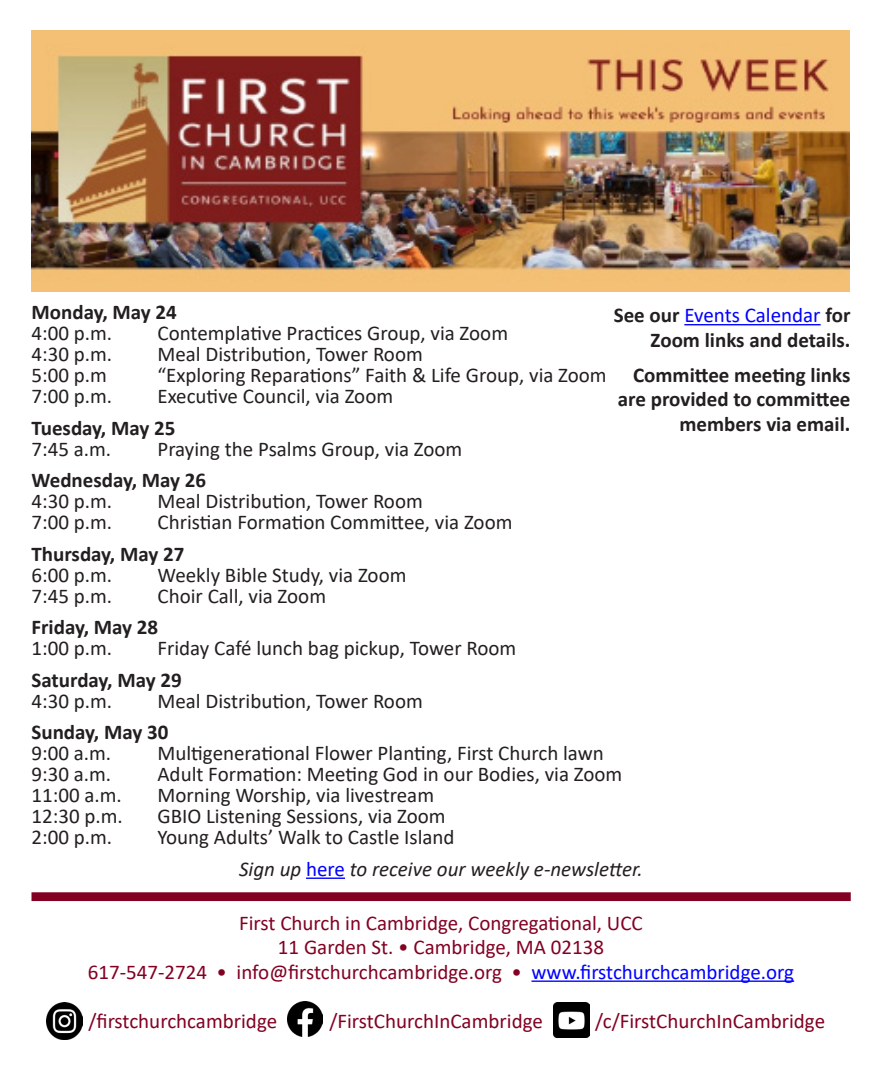
<style>
.page{position:relative;width:882px;height:1071px;background:#fff}
.page>*{position:absolute;margin:0;border:0;box-sizing:border-box;transform-origin:0 0}
.Paragraph_Style_1{font:21px "Calibri";color:#231f20}
.Paragraph_Style_1-2{font:21px "Calibri";color:#820123}
.Paragraph_Style_1-3{font:700 21px/24.5px "Calibri";color:#231f20;text-align:right}
.Paragraph_Style_1-4{font:italic 21px "Calibri";color:#231f20}
.s1{font-style:normal;color:#00f}
.s2{font-weight:400;color:#00f}
.s3{color:#00f}
</style>
<div class="page">
<hr style="left:306px;top:878px;width:39px;height:1px;background:#00f">
<img style="left:32px;top:31px;width:817px;height:261px">
<hr style="left:684px;top:324px;width:137px;height:1px;background:#00f">
<div style="left:32px;top:892px;width:819px;height:9px;background:#820123"></div>
<hr style="left:531px;top:981px;width:263px;height:1px;background:#00f">
<img style="left:46px;top:1003px;width:36px;height:36px">
<img style="left:287px;top:1001px;width:36px;height:35px">
<img style="left:554px;top:1002px;width:35px;height:36px">
<p class="Paragraph_Style_1-3" style="left:32px;top:300px;width:147px">Monday, May 24</p>
<p class="Paragraph_Style_1" style="left:32px;top:319px;width:82px">4:00 p.m.</p>
<p class="Paragraph_Style_1" style="left:158px;top:319px;width:352px">Contemplative Practices Group, via Zoom</p>
<p class="Paragraph_Style_1" style="left:32px;top:340px;width:82px">4:30 p.m.</p>
<p class="Paragraph_Style_1" style="left:158px;top:340px;width:267px">Meal Distribution, Tower Room</p>
<p class="Paragraph_Style_1" style="left:32px;top:361px;width:77px">5:00 p.m</p>
<p class="Paragraph_Style_1" style="left:158px;top:361px;width:451px">“Exploring Reparations” Faith &amp; Life Group, via Zoom</p>
<p class="Paragraph_Style_1" style="left:32px;top:382px;width:82px">7:00 p.m.</p>
<p class="Paragraph_Style_1" style="left:158px;top:382px;width:237px">Executive Council, via Zoom</p>
<p class="Paragraph_Style_1-3" style="left:32px;top:415px;width:145px">Tuesday, May 25</p>
<p class="Paragraph_Style_1" style="left:32px;top:434px;width:81px">7:45 a.m.</p>
<p class="Paragraph_Style_1" style="left:158px;top:434px;width:306px">Praying the Psalms Group, via Zoom</p>
<p class="Paragraph_Style_1-3" style="left:32px;top:468px;width:176px">Wednesday, May 26</p>
<p class="Paragraph_Style_1" style="left:32px;top:487px;width:82px">4:30 p.m.</p>
<p class="Paragraph_Style_1" style="left:158px;top:487px;width:267px">Meal Distribution, Tower Room</p>
<p class="Paragraph_Style_1" style="left:32px;top:508px;width:82px">7:00 p.m.</p>
<p class="Paragraph_Style_1" style="left:158px;top:508px;width:357px">Christian Formation Committee, via Zoom</p>
<p class="Paragraph_Style_1-3" style="left:32px;top:541px;width:154px">Thursday, May 27</p>
<p class="Paragraph_Style_1" style="left:32px;top:560px;width:82px">6:00 p.m.</p>
<p class="Paragraph_Style_1" style="left:158px;top:560px;width:251px">Weekly Bible Study, via Zoom</p>
<p class="Paragraph_Style_1" style="left:32px;top:581px;width:82px">7:45 p.m.</p>
<p class="Paragraph_Style_1" style="left:158px;top:581px;width:170px">Choir Call, via Zoom</p>
<p class="Paragraph_Style_1-3" style="left:32px;top:615px;width:128px">Friday, May 28</p>
<p class="Paragraph_Style_1" style="left:32px;top:634px;width:82px">1:00 p.m.</p>
<p class="Paragraph_Style_1" style="left:158px;top:634px;width:360px">Friday Café lunch bag pickup, Tower Room</p>
<p class="Paragraph_Style_1-3" style="left:32px;top:667px;width:152px">Saturday, May 29</p>
<p class="Paragraph_Style_1" style="left:32px;top:686px;width:82px">4:30 p.m.</p>
<p class="Paragraph_Style_1" style="left:158px;top:686px;width:267px">Meal Distribution, Tower Room</p>
<p class="Paragraph_Style_1-3" style="left:32px;top:720px;width:138px">Sunday, May 30</p>
<p class="Paragraph_Style_1" style="left:32px;top:739px;width:81px">9:00 a.m.</p>
<p class="Paragraph_Style_1" style="left:158px;top:739px;width:448px">Multigenerational Flower Planting, First Church lawn</p>
<p class="Paragraph_Style_1" style="left:32px;top:760px;width:81px">9:30 a.m.</p>
<p class="Paragraph_Style_1" style="left:158px;top:760px;width:466px">Adult Formation: Meeting God in our Bodies, via Zoom</p>
<p class="Paragraph_Style_1" style="left:32px;top:781px;width:92px">11:00 a.m.</p>
<p class="Paragraph_Style_1" style="left:158px;top:781px;width:278px">Morning Worship, via livestream</p>
<p class="Paragraph_Style_1" style="left:32px;top:802px;width:93px">12:30 p.m.</p>
<p class="Paragraph_Style_1" style="left:158px;top:802px;width:290px">GBIO Listening Sessions, via Zoom</p>
<p class="Paragraph_Style_1" style="left:32px;top:823px;width:82px">2:00 p.m.</p>
<p class="Paragraph_Style_1" style="left:158px;top:823px;width:299px">Young Adults’ Walk to Castle Island</p>
<p class="Paragraph_Style_1-4" style="left:239px;top:854px;width:405px">Sign up <span class="s1">here</span> to receive our weekly e-newsletter.</p>
<p class="Paragraph_Style_1-3" style="left:614px;top:303px;width:238px">See our <span class="s2">Events Calendar</span> for<br>Zoom links and details.</p>
<p class="Paragraph_Style_1-3" style="left:633px;top:362px;width:219px">Committee meeting links</p>
<p class="Paragraph_Style_1-3" style="left:618px;top:387px;width:234px">are provided to committee</p>
<p class="Paragraph_Style_1-3" style="left:679px;top:411px;width:173px">members via email.</p>
<p class="Paragraph_Style_1-2" style="left:239px;top:908px;width:405px">First Church in Cambridge, Congregational, UCC</p>
<p class="Paragraph_Style_1-2" style="left:278px;top:933px;width:328px">11 Garden St. • Cambridge, MA 02138</p>
<p class="Paragraph_Style_1-2" style="left:88px;top:957px;width:708px">617-547-2724 • info@firstchurchcambridge.org • <span class="s3">www.firstchurchcambridge.org</span></p>
<p class="Paragraph_Style_1-2" style="left:88px;top:1006px;width:190px">/firstchurchcambridge</p>
<p class="Paragraph_Style_1-2" style="left:329px;top:1006px;width:215px">/FirstChurchInCambridge</p>
<p class="Paragraph_Style_1-2" style="left:595px;top:1006px;width:232px">/c/FirstChurchInCambridge</p>
</div>
